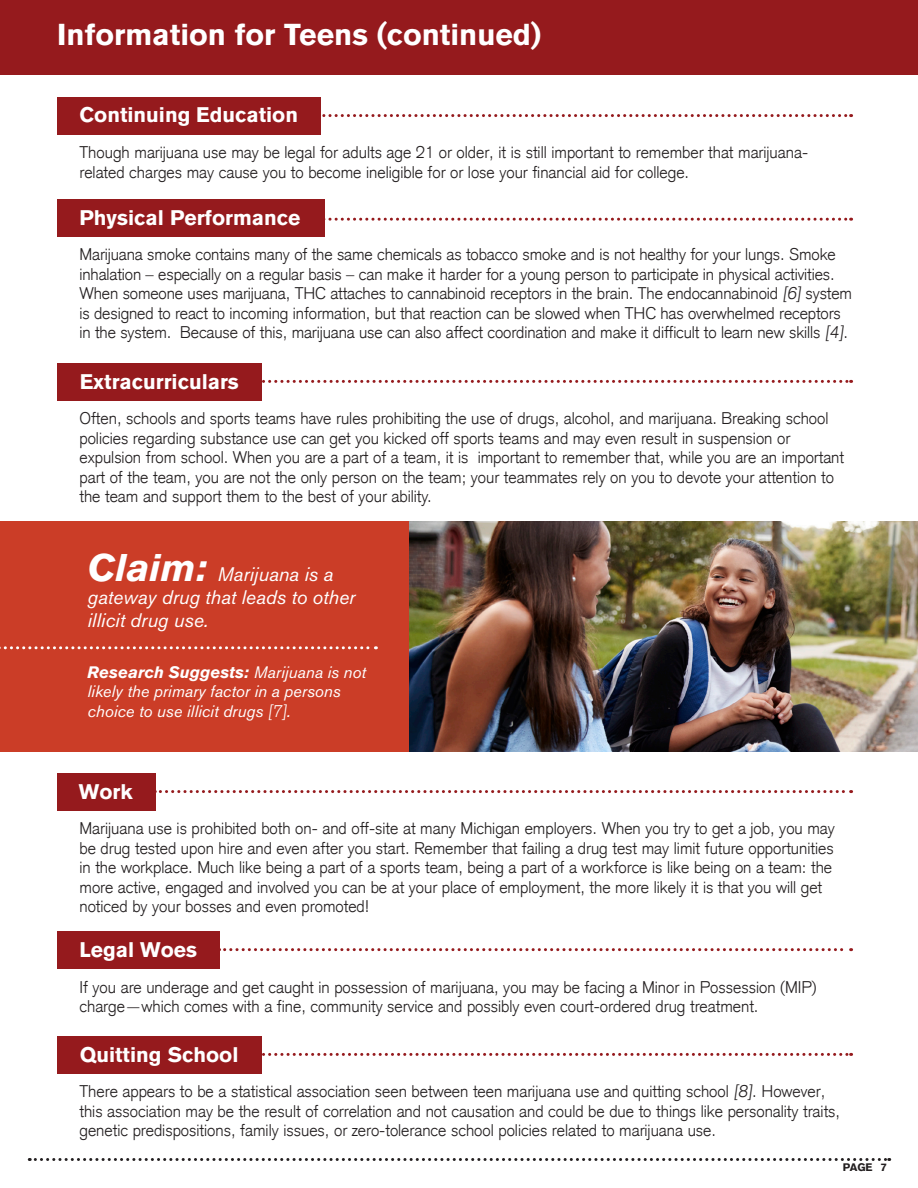
<style>
.page{position:relative;width:918px;height:1188px;background:#fff}
.page>*{position:absolute;margin:0;border:0;box-sizing:border-box;transform-origin:0 0}
.t1{font:700 30px "Akzidenz Grotesk BQ";color:#fff}
.t2{font:700 21px "Akzidenz Grotesk BQ";color:#fff}
.t3{font:italic 19.5px/23px "Akzidenz Grotesk BQ";color:#fff}
.t4{font:300 16.5px/19.5px "Akzidenz Grotesk CE";color:#231f20}
.t5{font:italic 16.5px/19.5px "Akzidenz Grotesk BQ";color:#fff}
.t6{font:700 10.8px "Akzidenz Grotesk BQ";color:#231f20}
.s1{font-weight:700;font-size:38.25px}
.s2{font-weight:700}
.s3{font-family:"Akzidenz Grotesk CE";font-weight:300;font-style:normal}
</style>
<div class="page">
<svg style="left:29px;top:1158px;width:861px;height:3px"></svg>
<div style="left:0;top:0;width:918px;height:75px;background:#951a1d"></div>
<div style="left:57px;top:773px;width:98px;height:37px;background:#951a1d"></div>
<div style="left:57px;top:931px;width:162px;height:38px;background:#951a1d"></div>
<svg style="left:155px;top:790px;width:697px;height:3px"></svg>
<svg style="left:219px;top:948px;width:633px;height:3px"></svg>
<div style="left:0;top:521px;width:918px;height:231px;background:#cb3d27"></div>
<img style="left:409px;top:521px;width:509px;height:231px">
<div style="left:57px;top:199px;width:268px;height:38px;background:#951a1d"></div>
<svg style="left:325px;top:218px;width:527px;height:3px"></svg>
<div style="left:57px;top:363px;width:205px;height:38px;background:#951a1d"></div>
<div style="left:57px;top:1036px;width:205px;height:38px;background:#951a1d"></div>
<svg style="left:262px;top:380px;width:590px;height:3px"></svg>
<svg style="left:262px;top:1053px;width:590px;height:3px"></svg>
<svg style="left:0;top:646px;width:376px;height:3px"></svg>
<div style="left:57px;top:97px;width:263px;height:37px;background:#951a1d"></div>
<svg style="left:320px;top:114px;width:532px;height:3px"></svg>
<p class="t1" style="left:57px;top:17px;width:485px">Information for Teens (continued)</p>
<p class="t2" style="left:79px;top:103px;width:220px">Continuing Education</p>
<p class="t4" style="left:79px;top:142px;width:730px">Though marijuana use may be legal for adults age 21 or older, it is still important to remember that marijuana&shy;related charges may cause you to become ineligible for or lose your financial aid for college.</p>
<p class="t2" style="left:79px;top:205px;width:222px">Physical Performance</p>
<p class="t4" style="left:79px;top:244px;width:774px">Marijuana smoke contains many of the same chemicals as tobacco smoke and is not healthy for your lungs. Smoke inhalation – especially on a regular basis – can make it harder for a young person to participate in physical activities.<br>When someone uses marijuana, THC attaches to cannabinoid receptors in the brain. The endocannabinoid [6] system is designed to react to incoming information, but that reaction can be slowed when THC has overwhelmed receptors in the system. Because of this, marijuana use can also affect coordination and make it difficult to learn new skills [4].</p>
<p class="t2" style="left:80px;top:369px;width:161px">Extracurriculars</p>
<p class="t4" style="left:79px;top:409px;width:766px">Often, schools and sports teams have rules prohibiting the use of drugs, alcohol, and marijuana. Breaking school policies regarding substance use can get you kicked off sports teams and may even result in suspension or expulsion from school. When you are a part of a team, it is important to remember that, while you are an important part of the team, you are not the only person on the team; your teammates rely on you to devote your attention to the team and support them to the best of your ability.</p>
<p class="t3" style="left:87px;top:562px;width:269px"><span class="s1">Claim:</span> Marijuana is a gateway drug that leads to other illicit drug use.</p>
<p class="t5" style="left:87px;top:662px;width:280px"><span class="s2">Research Suggests:</span> Marijuana is not likely the primary factor in a persons choice to use illicit drugs <span class="s3">[7]</span>.</p>
<p class="t2" style="left:79px;top:780px;width:55px">Work</p>
<p class="t4" style="left:79px;top:818px;width:757px">Marijuana use is prohibited both on- and off-site at many Michigan employers. When you try to get a job, you may be drug tested upon hire and even after you start. Remember that failing a drug test may limit future opportunities in the workplace. Much like being a part of a sports team, being a part of a workforce is like being on a team: the more active, engaged and involved you can be at your place of employment, the more likely it is that you will get noticed by your bosses and even promoted!</p>
<p class="t2" style="left:79px;top:938px;width:119px">Legal Woes</p>
<p class="t4" style="left:79px;top:977px;width:739px">If you are underage and get caught in possession of marijuana, you may be facing a Minor in Possession (MIP) charge—which comes with a fine, community service and possibly even court-ordered drug treatment.</p>
<p class="t2" style="left:80px;top:1042px;width:160px">Quitting School</p>
<p class="t4" style="left:79px;top:1082px;width:762px">There appears to be a statistical association seen between teen marijuana use and quitting school [8]. However, this association may be the result of correlation and not causation and could be due to things like personality traits, genetic predispositions, family issues, or zero-tolerance school policies related to marijuana use.</p>
<p class="t6" style="left:843px;top:1161px;width:46px">PAGE 7</p>
</div>
